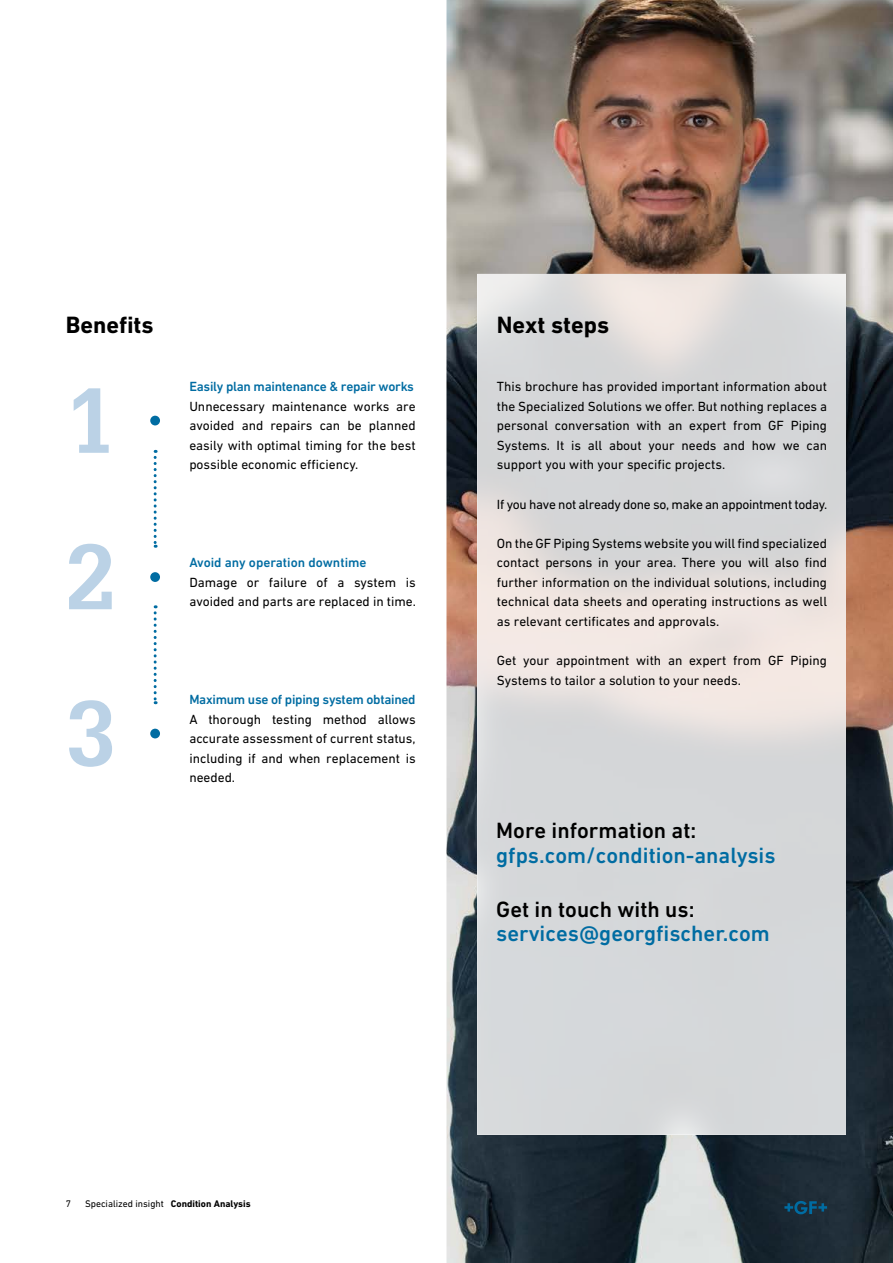
<style>
.page{position:relative;width:893px;height:1263px;background:#fff}
.page>*{position:absolute;margin:0;border:0;box-sizing:border-box;transform-origin:0 0}
.t1{font:700 90px "Glypha LT Pro";color:#bbd2e6}
.t2{font:700 24px "DIN Next W1 G";color:#000}
.t3{font:500 22.5px "DIN Next W1 G";color:#006ca2}
.t4{font:500 22.5px "DIN Next W1 G";color:#000}
.t5{font:13.5px/19.5px "DIN Next W1 G";color:#000;text-align:justify}
.t6{font:500 13.5px "DIN Next W1 G";letter-spacing:-.02em;color:#006ca2}
.t7{font:13.5px "DIN Next W1 G";letter-spacing:-.02em;color:#000}
.t8{font:500 13.5px "DIN Next W1 G";color:#006ca2}
.t9{font:9.75px "DIN Next W1 G";color:#000}
.s1{font-weight:700}
</style>
<div class="page">
<img style="left:446px;top:0;width:447px;height:1263px">
<svg style="left:784px;top:1201px;width:43px;height:13px"></svg>
<svg style="left:477px;top:274px;width:369px;height:860px;background:#dbdada"></svg>
<svg style="left:154px;top:450px;width:3px;height:98px"></svg>
<svg style="left:154px;top:605px;width:3px;height:99px"></svg>
<div style="left:150px;top:572px;width:10px;height:10px;background:#006ca2;border-radius:50%"></div>
<div style="left:150px;top:729px;width:10px;height:9px;background:#006ca2;border-radius:50%"></div>
<div style="left:150px;top:416px;width:10px;height:9px;background:#006ca2;border-radius:50%"></div>
<h2 class="t2" style="left:66px;top:310px;width:89px">Benefits</h2>
<h2 class="t2" style="left:497px;top:310px;width:114px">Next steps</h2>
<h1 class="t1" style="left:66px;top:365px;width:52px">1</h1>
<h1 class="t1" style="left:66px;top:521px;width:52px">2</h1>
<h1 class="t1" style="left:66px;top:678px;width:52px">3</h1>
<p class="t6" style="left:189px;top:379px;width:226px">Easily plan maintenance &amp; repair works</p>
<p class="t5" style="left:189px;top:396px;width:228px">Unnecessary maintenance works are avoided and repairs can be planned easily with optimal timing for the best possible economic efficiency.</p>
<p class="t8" style="left:189px;top:555px;width:179px">Avoid any operation downtime</p>
<p class="t5" style="left:189px;top:572px;width:228px">Damage or failure of a system is avoided and parts are replaced in time.</p>
<p class="t6" style="left:189px;top:692px;width:228px">Maximum use of piping system obtained</p>
<p class="t5" style="left:189px;top:709px;width:228px">A thorough testing method allows accurate assessment of current status, including if and when replacement is needed.</p>
<p class="t5" style="left:497px;top:377px;width:332px">This brochure has provided important information about the Specialized Solutions we offer. But nothing replaces a personal conversation with an expert from GF Piping Systems. It is all about your needs and how we can support you with your specific projects.</p>
<p class="t7" style="left:497px;top:496px;width:332px">If you have not already done so, make an appointment today.</p>
<p class="t5" style="left:497px;top:533px;width:332px">On the GF Piping Systems website you will find specialized contact persons in your area. There you will also find further information on the individual solutions, including technical data sheets and operating instructions as well as relevant certificates and approvals.</p>
<p class="t5" style="left:497px;top:651px;width:332px">Get your appointment with an expert from GF Piping<br>Systems to tailor a solution to your needs.</p>
<h3 class="t4" style="left:496px;top:818px;width:202px">More information at:</h3>
<h3 class="t3" style="left:496px;top:842px;width:281px">gfps.com/condition-analysis</h3>
<h3 class="t4" style="left:496px;top:896px;width:200px">Get in touch with us:</h3>
<h3 class="t3" style="left:496px;top:921px;width:275px">services@georgfischer.com</h3>
<p class="t9" style="left:66px;top:1197px;width:7px">7</p>
<p class="t9" style="left:85px;top:1197px;width:167px">Specialized insight <span class="s1">Condition Analysis</span></p>
</div>
